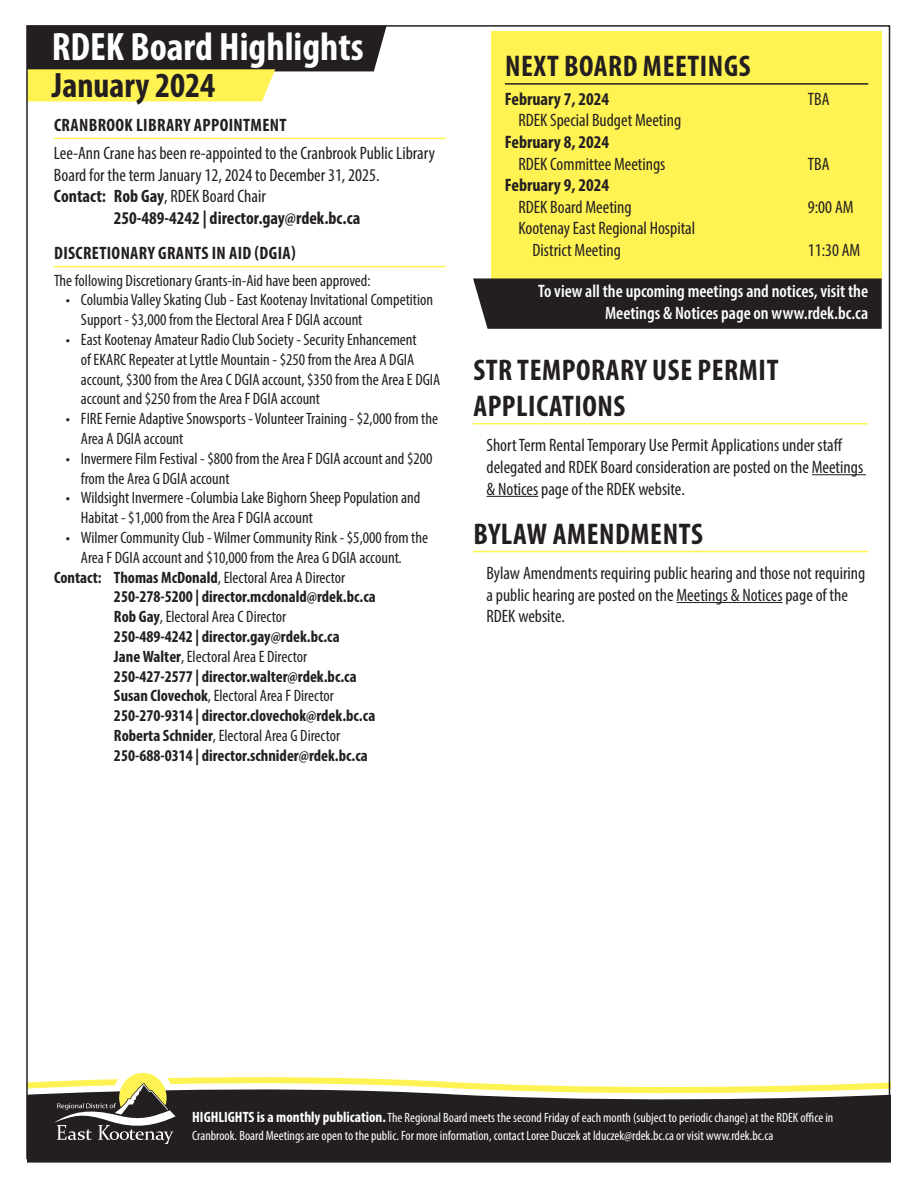
<style>
.page{position:relative;width:918px;height:1188px;background:#fff}
.page>*{position:absolute;margin:0;border:0;box-sizing:border-box;transform-origin:0 0}
.t1{font:700 condensed 39.75px "Myriad Pro";color:#fff}
.t2{font:700 condensed 35.4px "Myriad Pro";color:#231f20}
.t3{font:700 condensed 30px/36px "Myriad Pro";letter-spacing:.02em;color:#231f20}
.t4{font:condensed 18px/21.6px "Myriad Pro";color:#231f20}
.t5{font:600 condensed 18px/21.6px "Myriad Pro";color:#fff;text-align:right}
.t6{font:700 condensed 18px "Myriad Pro";color:#231f20}
.t7{font:700 condensed 18px "Myriad Pro";letter-spacing:.02em;color:#231f20}
.t8{font:condensed 16.5px/19.8px "Myriad Pro";color:#231f20}
.t9{font:700 condensed 16.5px "Myriad Pro";color:#231f20}
.t10{font:condensed 13.5px/18px "Myriad Pro";color:#fff}
.s1{font-weight:700}
.s2{font-weight:700;font-size:15px}
</style>
<div class="page">
<div style="left:491px;top:31px;width:391px;height:247px;background:#fff353"></div>
<hr style="left:505px;top:83px;width:363px;height:2px;background:#231f20">
<svg style="left:29px;top:28px;width:357px;height:73px;background:#827c4e"></svg>
<svg style="left:29px;top:1077px;width:862px;height:6px"></svg>
<svg style="left:27px;top:1083px;width:864px;height:80px;background:#433f38"></svg>
<svg style="left:54px;top:1073px;width:122px;height:71px"></svg>
<hr style="left:54px;top:138px;width:392px;height:1px;background:#fff353">
<hr style="left:54px;top:266px;width:392px;height:1px;background:#fff353">
<div style="left:473px;top:278px;width:409px;height:51px;background:#231f20"></div>
<hr style="left:473px;top:423px;width:395px;height:1px;background:#fff353">
<hr style="left:812px;top:474px;width:54px;height:1px;background:#231f20">
<hr style="left:487px;top:496px;width:51px;height:1px;background:#231f20">
<hr style="left:473px;top:551px;width:395px;height:1px;background:#fff353">
<hr style="left:677px;top:602px;width:106px;height:1px;background:#231f20">
<h1 class="t1" style="left:52px;top:22px;width:313px">RDEK Board Highlights</h1>
<h2 class="t2" style="left:52px;top:63px;width:165px">January 2024</h2>
<p class="t7" style="left:54px;top:114px;width:234px">CRANBROOK LIBRARY APPOINTMENT</p>
<p class="t4" style="left:54px;top:142px;width:382px">Lee-Ann Crane has been re-appointed to the Cranbrook Public Library</p>
<p class="t4" style="left:54px;top:164px;width:327px">Board for the term January 12, 2024 to December 31, 2025.</p>
<p class="t4" style="left:54px;top:185px;width:213px"><span class="s1">Contact: Rob Gay</span>, RDEK Board Chair</p>
<p class="t6" style="left:114px;top:207px;width:248px">250-489-4242 | director.gay@rdek.bc.ca</p>
<p class="t7" style="left:54px;top:242px;width:243px">DISCRETIONARY GRANTS IN AID (DGIA)</p>
<p class="t8" style="left:54px;top:270px;width:318px">The following Discretionary Grants-in-Aid have been approved:</p>
<p class="t8" style="left:81px;top:290px;width:354px;text-indent:-15px">• Columbia Valley Skating Club - East Kootenay Invitational Competition<br>Support - $3,000 from the Electoral Area F DGIA account</p>
<p class="t8" style="left:81px;top:330px;width:361px;text-indent:-15px">• East Kootenay Amateur Radio Club Society - Security Enhancement<br>of EKARC Repeater at Lyttle Mountain - $250 from the Area A DGIA account, $300 from the Area C DGIA account, $350 from the Area E DGIA account and $250 from the Area F DGIA account</p>
<p class="t8" style="left:81px;top:409px;width:359px;text-indent:-15px">• FIRE Fernie Adaptive Snowsports - Volunteer Training - $2,000 from the<br>Area A DGIA account</p>
<p class="t8" style="left:81px;top:448px;width:353px;text-indent:-15px">• Invermere Film Festival - $800 from the Area F DGIA account and $200 from the Area G DGIA account</p>
<p class="t8" style="left:81px;top:488px;width:341px;text-indent:-15px">• Wildsight Invermere -Columbia Lake Bighorn Sheep Population and<br>Habitat - $1,000 from the Area F DGIA account</p>
<p class="t8" style="left:66px;top:528px;width:364px">• Wilmer Community Club - Wilmer Community Rink - $5,000 from the</p>
<p class="t8" style="left:81px;top:547px;width:322px">Area F DGIA account and $10,000 from the Area G DGIA account.</p>
<p class="t8" style="left:54px;top:567px;width:293px"><span class="s1">Contact: Thomas McDonald</span>, Electoral Area A Director</p>
<p class="t9" style="left:114px;top:587px;width:263px">250-278-5200 | director.mcdonald@rdek.bc.ca</p>
<p class="t8" style="left:114px;top:607px;width:174px"><span class="s1">Rob Gay</span>, Electoral Area C Director</p>
<p class="t9" style="left:114px;top:626px;width:227px">250-489-4242 | director.gay@rdek.bc.ca</p>
<p class="t8" style="left:114px;top:646px;width:195px"><span class="s1">Jane Walter</span>, Electoral Area E Director</p>
<p class="t9" style="left:114px;top:666px;width:244px">250-427-2577 | director.walter@rdek.bc.ca</p>
<p class="t8" style="left:114px;top:686px;width:221px"><span class="s1">Susan Clovechok</span>, Electoral Area F Director</p>
<p class="t9" style="left:114px;top:705px;width:263px">250-270-9314 | director.clovechok@rdek.bc.ca</p>
<p class="t8" style="left:114px;top:726px;width:228px"><span class="s1">Roberta Schnider</span>, Electoral Area G Director</p>
<p class="t9" style="left:114px;top:745px;width:255px">250-688-0314 | director.schnider@rdek.bc.ca</p>
<h3 class="t3" style="left:505px;top:48px;width:247px">NEXT BOARD MEETINGS</h3>
<p class="t6" style="left:505px;top:87px;width:106px">February 7, 2024</p>
<p class="t4" style="left:808px;top:88px;width:23px">TBA</p>
<p class="t4" style="left:518px;top:109px;width:164px">RDEK Special Budget Meeting</p>
<p class="t6" style="left:505px;top:131px;width:106px">February 8, 2024</p>
<p class="t4" style="left:518px;top:153px;width:149px">RDEK Committee Meetings</p>
<p class="t4" style="left:808px;top:153px;width:23px">TBA</p>
<p class="t6" style="left:505px;top:174px;width:106px">February 9, 2024</p>
<p class="t4" style="left:518px;top:196px;width:115px">RDEK Board Meeting</p>
<p class="t4" style="left:808px;top:196px;width:47px">9:00 AM</p>
<p class="t4" style="left:533px;top:217px;width:164px;text-indent:-14px">Kootenay East Regional Hospital<br>District Meeting</p>
<p class="t4" style="left:808px;top:239px;width:54px">11:30 AM</p>
<p class="t5" style="left:538px;top:280px;width:331px">To view all the upcoming meetings and notices, visit the<br>Meetings &amp; Notices page on www.rdek.bc.ca</p>
<h3 class="t3" style="left:473px;top:352px;width:307px">STR TEMPORARY USE PERMIT<br>APPLICATIONS</h3>
<p class="t4" style="left:487px;top:434px;width:378px">Short Term Rental Temporary Use Permit Applications under staff delegated and RDEK Board consideration are posted on the Meetings &amp; Notices page of the RDEK website.</p>
<h3 class="t3" style="left:473px;top:515px;width:231px">BYLAW AMENDMENTS</h3>
<p class="t4" style="left:487px;top:562px;width:380px">Bylaw Amendments requiring public hearing and those not requiring a public hearing are posted on the Meetings &amp; Notices page of the<br>RDEK website.</p>
<p class="t10" style="left:192px;top:1109px;width:643px"><span class="s2">HIGHLIGHTS is a monthly publication.</span> The Regional Board meets the second Friday of each month (subject to periodic change) at the RDEK office in<br>Cranbrook. Board Meetings are open to the public. For more information, contact Loree Duczek at lduczek@rdek.bc.ca or visit www.rdek.bc.ca</p>
</div>
